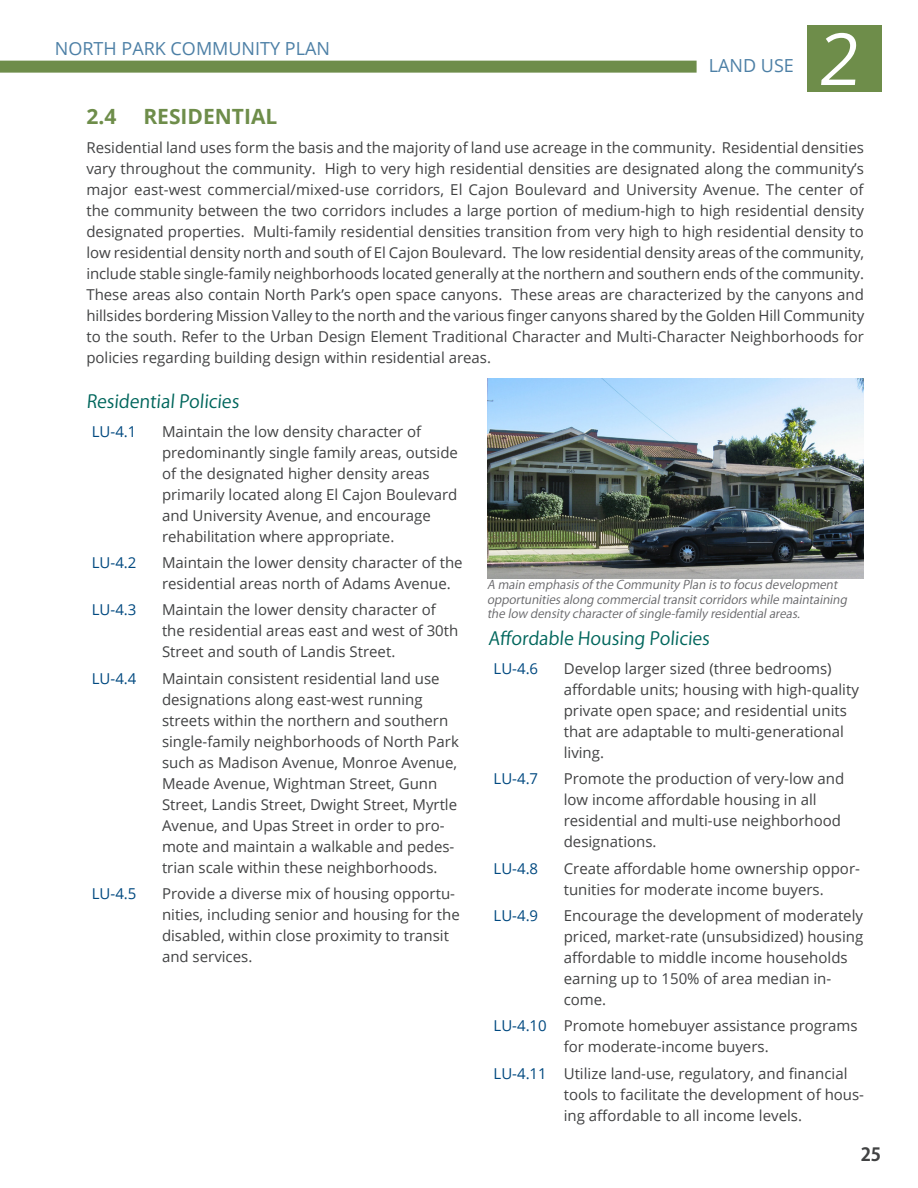
<style>
.page{position:relative;width:918px;height:1188px;background:#fff}
.page>*{position:absolute;margin:0;border:0;box-sizing:border-box;transform-origin:0 0}
.t1{font:72px "Open Sans";color:#fff}
.t2{font:700 21px "Open Sans";color:#6e8d4a}
.Policies_Header{font:18px "Koz Go Pr 6 N";color:#01665c}
.t3{font:18px "Open Sans";color:#4d80a6}
.t4{font:700 18px "Koz Go Pr 6 N";color:#414243}
.Body_Text{font:15px/21px "Open Sans";color:#414243}
.t5{font:15px "Open Sans";color:#004980}
.t6{font:italic 12px/14.4px "Koz Go Pr 6 N";color:#67676a}
.s1{color:#004980}
</style>
<div class="page">
<div style="left:0;top:61px;width:697px;height:12px;background:#6e8d4a"></div>
<img style="left:488px;top:379px;width:375px;height:200px">
<div style="left:807px;top:25px;width:74px;height:67px;background:#6e8d4a"></div>
<p class="t3" style="left:55px;top:36px;width:277px">NORTH PARK COMMUNITY PLAN</p>
<p class="t3" style="left:709px;top:53px;width:87px">LAND USE</p>
<h1 class="t1" style="left:818px;top:10px;width:51px">2</h1>
<p class="t2" style="left:86px;top:102px;width:31px">2.4</p>
<p class="t2" style="left:143px;top:102px;width:59px">RESIDEN</p>
<p class="t2" style="left:232px;top:102px;width:47px">TIAL</p>
<p class="Body_Text" style="left:86px;top:137px;width:779px;text-align:justify">Residential land uses form the basis and the majority of land use acreage in the community. Residential densities vary throughout the community. High to very high residential densities are designated along the community’s major east-west commercial/mixed-use corridors, El Cajon Boulevard and University Avenue. The center of the community between the two corridors includes a large portion of medium-high to high residential density designated properties. Multi-family residential densities transition from very high to high residential density to low residential density north and south of El Cajon Boulevard. The low residential density areas of the community, include stable single-family neighborhoods located generally at the northern and southern ends of the community.<br>These areas also contain North Park’s open space canyons. These areas are characterized by the canyons and hillsides bordering Mission Valley to the north and the various finger canyons shared by the Golden Hill Community to the south. Refer to the Urban Design Element Traditional Character and Multi-Character Neighborhoods for policies regarding building design within residential areas.</p>
<p class="Policies_Header" style="left:86px;top:391px;width:157px">Residential Policies</p>
<p class="t5" style="left:92px;top:421px;width:46px">LU-4.1</p>
<p class="Body_Text" style="left:162px;top:420px;width:298px">Maintain the low density character of predominantly single family areas, outside of the designated higher density areas primarily located along El Cajon Boulevard and University Avenue, and encourage rehabilitation where appropriate.</p>
<p class="t5" style="left:92px;top:552px;width:46px">LU-4.2</p>
<p class="Body_Text" style="left:162px;top:552px;width:302px">Maintain the lower density character of the residential areas north of Adams Avenue.</p>
<p class="t5" style="left:92px;top:600px;width:46px">LU-4.3</p>
<p class="Body_Text" style="left:162px;top:599px;width:298px">Maintain the lower density character of the residential areas east and west of 30th<br>Street and south of Landis Street.</p>
<p class="t5" style="left:92px;top:668px;width:46px">LU-4.4</p>
<p class="Body_Text" style="left:162px;top:667px;width:298px">Maintain consistent residential land use designations along east-west running streets within the northern and southern single-family neighborhoods of North Park such as Madison Avenue, Monroe Avenue, Meade Avenue, Wightman Street, Gunn Street, Landis Street, Dwight Street, Myrtle Avenue, and Upas Street in order to pro&shy;mote and maintain a walkable and pedes&shy;trian scale within these neighborhoods.</p>
<p class="t5" style="left:92px;top:883px;width:46px">LU-4.5</p>
<p class="Body_Text" style="left:162px;top:883px;width:299px">Provide a diverse mix of housing opportu&shy;nities, including senior and housing for the disabled, within close proximity to transit and services.</p>
<p class="t6" style="left:487px;top:578px;width:365px">A main emphasisoftheCommunityPlan isto focusdevelopment opportunitiesalong commercialtransitcorridorswhilemaintaining thelow densitycharacterofsingle-familyresidentialareas.</p>
<p class="Policies_Header" style="left:488px;top:628px;width:226px">Affordable Housing Policies</p>
<p class="t5" style="left:494px;top:658px;width:46px">LU-4.6</p>
<p class="Body_Text" style="left:564px;top:657px;width:297px">Develop larger sized (three bedrooms) affordable units; housing with high-quality private open space; and residential units that are adaptable to multi-generational living.</p>
<p class="t5" style="left:494px;top:768px;width:46px">LU-4.7</p>
<p class="Body_Text" style="left:564px;top:768px;width:282px">Promote the production of very-low and low income affordable housing in all residential and multi-use neighborhood designations.</p>
<p class="t5" style="left:494px;top:858px;width:46px">LU-4.8</p>
<p class="Body_Text" style="left:564px;top:857px;width:298px">Create affordable home ownership oppor&shy;tunities for moderate income buyers.</p>
<p class="t5" style="left:494px;top:905px;width:46px">LU-4.9</p>
<p class="Body_Text" style="left:564px;top:905px;width:301px">Encourage the development of moderately priced, market-rate (unsubsidized) housing affordable to middle income households earning up to 150% of area median in&shy;come.</p>
<p class="Body_Text" style="left:564px;top:1015px;width:295px;text-indent:-70px"><span class="s1">LU-4.10</span> Promote homebuyer assistance programs for moderate-income buyers.</p>
<p class="Body_Text" style="left:564px;top:1062px;width:302px;text-indent:-70px"><span class="s1">LU-4.11</span> Utilize land-use, regulatory, and financial tools to facilitate the development of hous&shy;ing affordable to all income levels.</p>
<p class="t4" style="left:861px;top:1144px;width:22px">25</p>
</div>
